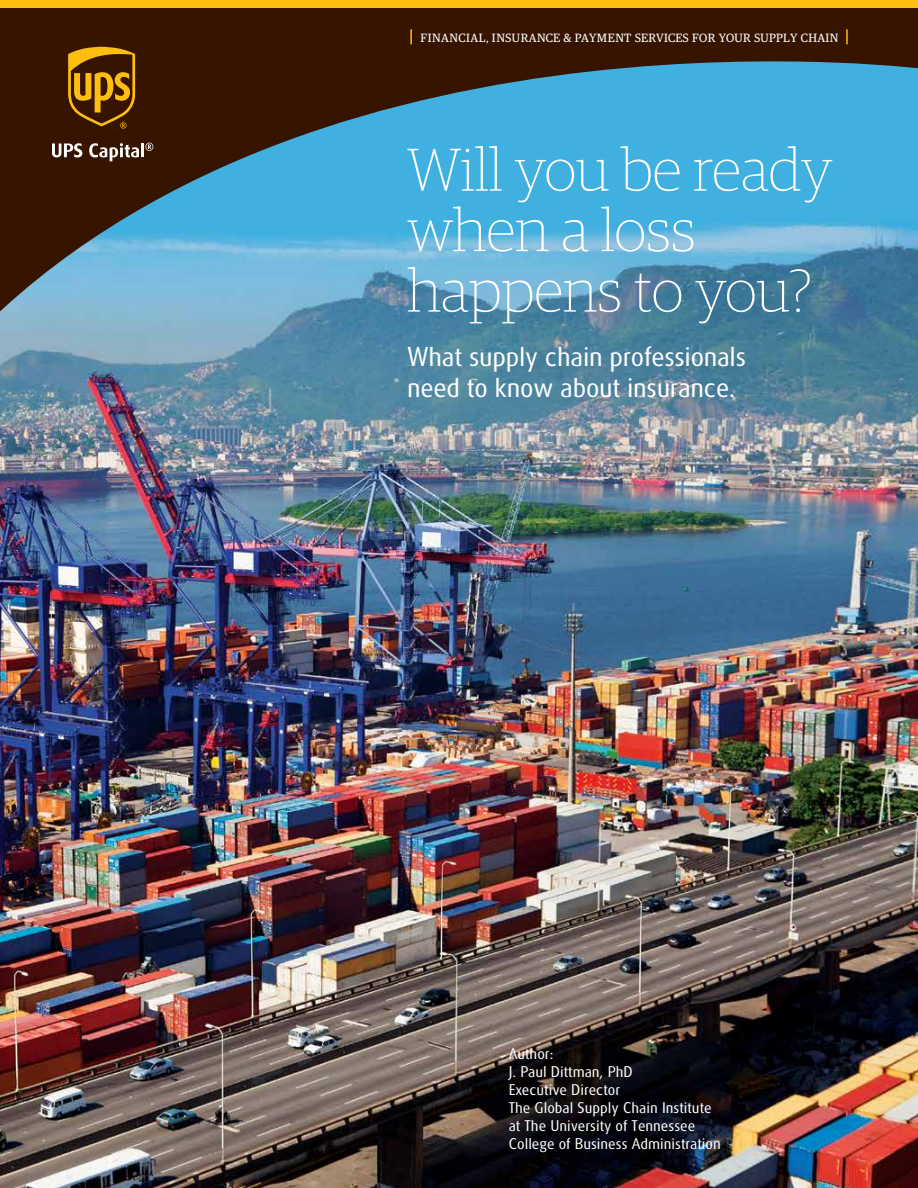
<style>
.page{position:relative;width:918px;height:1188px;background:#fff}
.page>*{position:absolute;margin:0;border:0;box-sizing:border-box;transform-origin:0 0}
.t1{font:100 60.45px/60.4px "Guardian Egyp";color:#fff}
.t2{font:26.4px/31.5px "UPS Sans";letter-spacing:-.01em;color:#fff}
.t3{font:15px/18px "UPS Sans";color:#fff}
.t4{font:12px "Guardian Egyp";letter-spacing:.035em;color:#fff}
</style>
<div class="page">
<img style="left:0;top:323px;width:918px;height:865px">
<svg style="left:0;top:8px;width:918px;height:315px;background:#47768a"></svg>
<svg style="left:52px;top:143px;width:30px;height:14px"></svg>
<svg style="left:89px;top:143px;width:64px;height:18px"></svg>
<svg style="left:68px;top:47px;width:67px;height:82px;background:#815405"></svg>
<div style="left:0;top:0;width:918px;height:8px;background:#febe10"></div>
<svg style="left:410px;top:29px;width:2px;height:15px"></svg>
<svg style="left:846px;top:29px;width:2px;height:15px"></svg>
<p class="t4" style="left:420px;top:29px;width:419px">FINANCIAL, INSURANCE &amp; PAYMENT SERVICES FOR YOUR SUPPLY CHAIN</p>
<h1 class="t1" style="left:407px;top:137px;width:427px">Will you be ready when a loss happens to you?</h1>
<h2 class="t2" style="left:407px;top:341px;width:340px">What supply chain professionals need to know about insurance.</h2>
<p class="t3" style="left:509px;top:1045px;width:214px">Author:<br>J. Paul Dittman, PhD<br>Executive Director<br>The Global Supply Chain Institute at The University of Tennessee<br>College of Business Administration</p>
</div>
